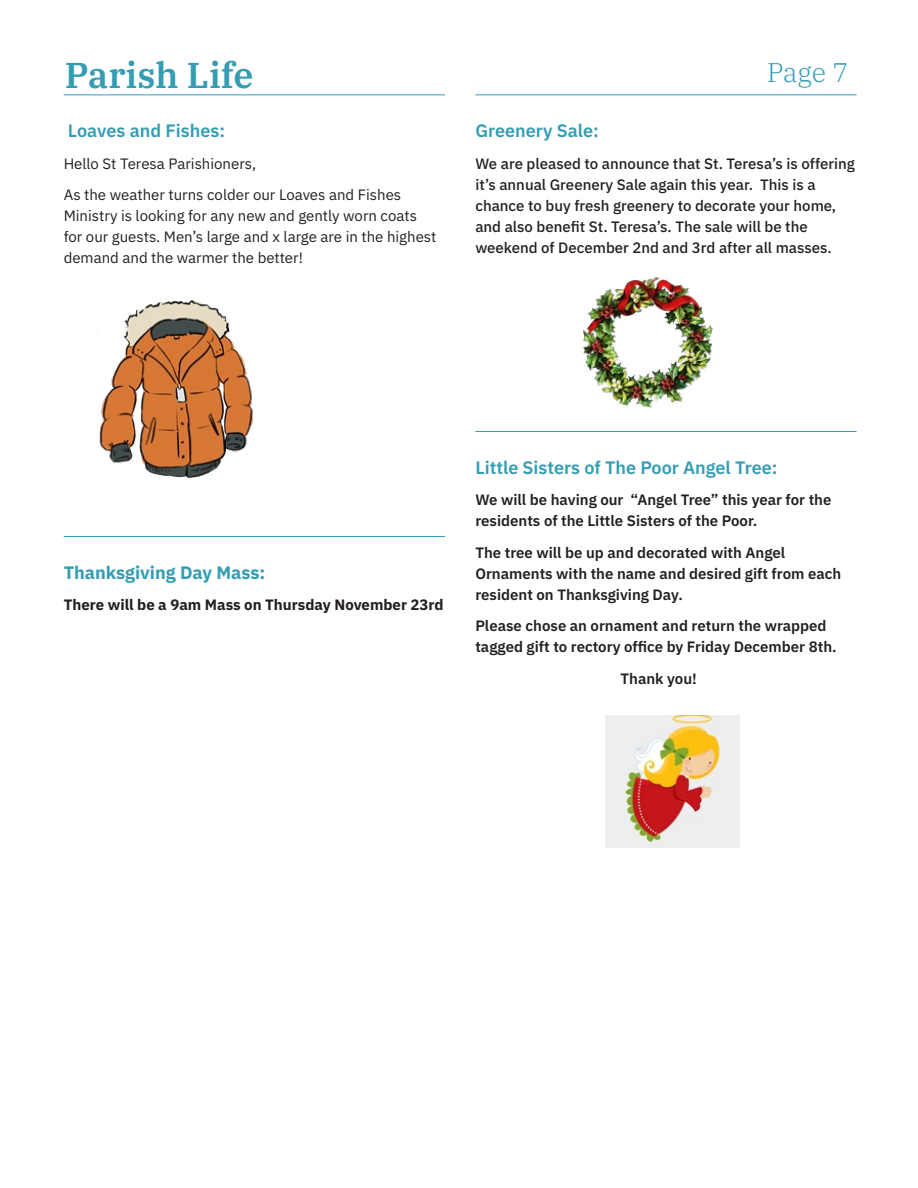
<style>
.page{position:relative;width:918px;height:1188px;background:#fff}
.page>*{position:absolute;margin:0;border:0;box-sizing:border-box;transform-origin:0 0}
.t1{font:36px "IBM Plex Serif Sm Bld";color:#349db3}
.t2{font:300 27px "IBM Plex Serif";color:#349db3}
.t3{font:18px "IBM Plex Sans Sm Bld";color:#349db3}
.t4{font:700 18px "IBM Plex Sans";color:#349db3}
.t5{font:15px/21px "IBM Plex Sans Sm Bld";color:#231f20}
.t6{font:15px/21px "IBM Plex Sans Medm";color:#231f20}
.t7{font:15px/21px "IBM Plex Sans";color:#231f20}
.t8{font:700 15px "IBM Plex Sans";color:#231f20}
</style>
<div class="page">
<hr style="left:64px;top:94px;width:381px;height:1px;background:#349db3">
<hr style="left:64px;top:536px;width:381px;height:1px;background:#349db3">
<img style="left:99px;top:300px;width:155px;height:178px">
<hr style="left:475px;top:94px;width:382px;height:1px;background:#349db3">
<hr style="left:475px;top:431px;width:382px;height:1px;background:#349db3">
<img style="left:583px;top:278px;width:129px;height:130px">
<img style="left:606px;top:715px;width:134px;height:133px">
<h1 class="t1" style="left:65px;top:47px;width:190px">Parish Life</h1>
<h2 class="t2" style="left:767px;top:52px;width:83px">Page 7</h2>
<p class="t3" style="left:68px;top:117px;width:159px">Loaves and Fishes:</p>
<p class="t7" style="left:64px;top:146px;width:339px;line-height:31.5px">Hello St Teresa Parishioners,<br>As the weather turns colder our Loaves and Fishes</p>
<p class="t7" style="left:64px;top:204px;width:374px">Ministry is looking for any new and gently worn coats for our guests. Men’s large and x large are in the highest demand and the warmer the better!</p>
<p class="t3" style="left:475px;top:117px;width:125px">Greenery Sale:</p>
<p class="t6" style="left:475px;top:152px;width:381px">We are pleased to announce that St. Teresa’s is offering it’s annual Greenery Sale again this year. This is a chance to buy fresh greenery to decorate your home, and also benefit St. Teresa’s. The sale will be the weekend of December 2nd and 3rd after all masses.</p>
<p class="t4" style="left:64px;top:558px;width:203px">Thanksgiving Day Mass:</p>
<p class="t8" style="left:64px;top:593px;width:382px">There will be a 9am Mass on Thursday November 23rd</p>
<p class="t3" style="left:475px;top:453px;width:304px">Little Sisters of The Poor Angel Tree:</p>
<p class="t5" style="left:475px;top:488px;width:358px">We will be having our “Angel Tree” this year for the residents of the Little Sisters of the Poor.</p>
<p class="t5" style="left:475px;top:541px;width:367px">The tree will be up and decorated with Angel<br>Ornaments with the name and desired gift from each resident on Thanksgiving Day.</p>
<p class="t5" style="left:475px;top:614px;width:363px">Please chose an ornament and return the wrapped tagged gift to rectory office by Friday December 8th.</p>
<p class="t5" style="left:621px;top:667px;width:78px">Thank you!</p>
</div>
